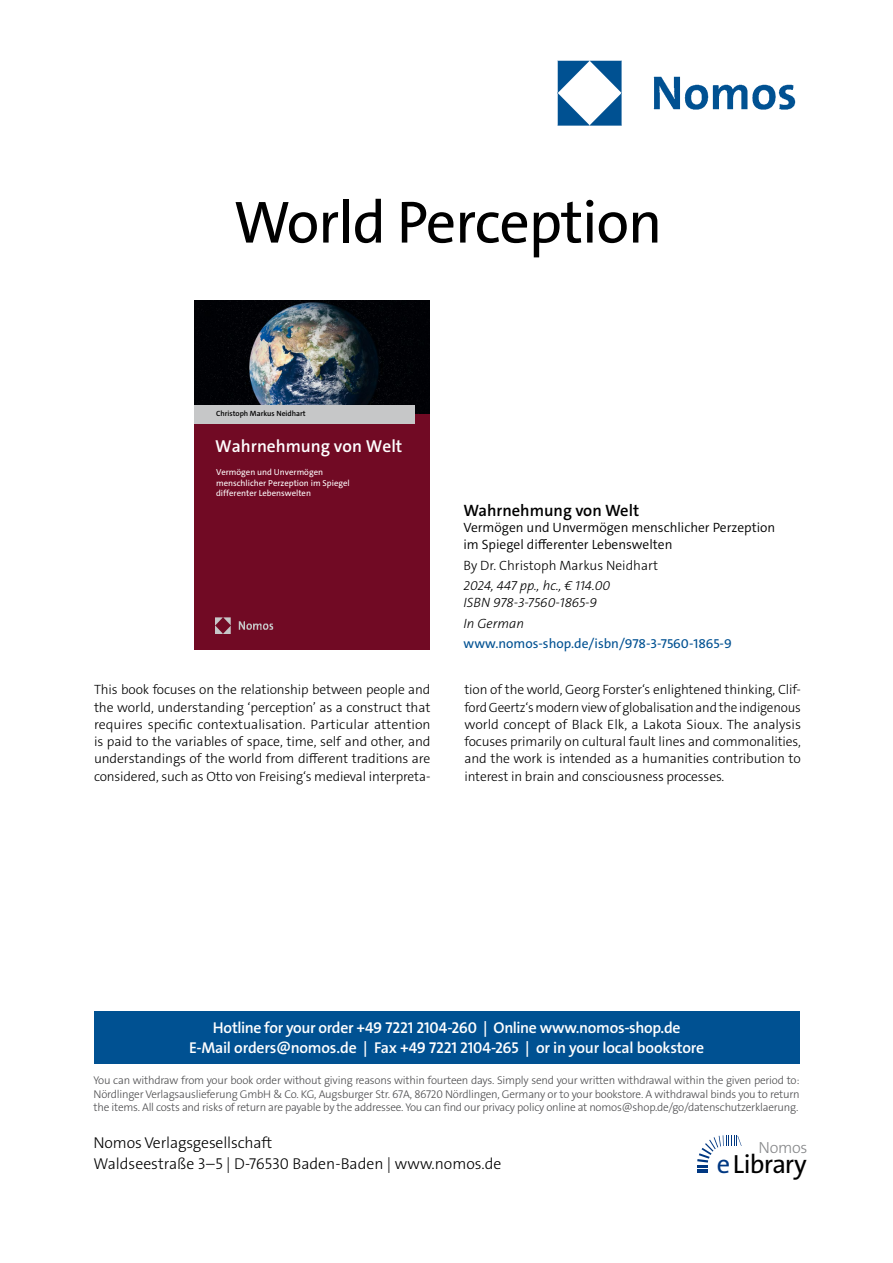
<style>
.page{position:relative;width:893px;height:1263px;background:#fff}
.page>*{position:absolute;margin:0;border:0;box-sizing:border-box;transform-origin:0 0}
.t1{font:60px "The Sans Os F";letter-spacing:-.02em;color:#000}
.t2{font:26.4px "The Sans Os F";letter-spacing:-.03em;color:#000}
.t3{font:600 17.4px "The Sans C5";color:#fff}
.t4{font:600 16.5px "The Sans C5";color:#000}
.t5{font:300 16.2px "The Sans Os F";letter-spacing:-.02em;color:#87888a}
.t6{font:600 15.75px/21px "The Sans Os F";letter-spacing:-.02em;color:#fff;text-align:center}
.t7{font:300 15.75px/21px "The Sans Os F";color:#000}
.t8{font:300 13.5px/17.2px "The Sans C5";letter-spacing:-.01em;color:#000;text-align:justify}
.t9{font:300 13.5px/16.5px "The Sans C5";color:#000}
.t10{font:italic 300 13.5px/16.5px "The Sans C5";color:#000}
.t11{font:13.5px "The Sans C5";color:#005192}
.t12{font:300 11.25px/13.5px "The Sans Os F";letter-spacing:-.02em;color:#4b4b4d;text-align:justify}
.t13{font:8.7px/10.4px "The Sans C5";color:#fff}
.t14{font:600 7.65px "The Sans C5";color:#000}
.s1{color:#003882}
</style>
<div class="page">
<div style="left:94px;top:1011px;width:705px;height:52px;background:#005192"></div>
<svg style="left:697px;top:1135px;width:45px;height:38px"></svg>
<img style="left:558px;top:61px;width:238px;height:65px">
<img style="left:194px;top:300px;width:236px;height:114px">
<div style="left:194px;top:414px;width:236px;height:236px;background:#710a24"></div>
<div style="left:194px;top:405px;width:220px;height:19px;background:#c6c7c8"></div>
<img style="left:216px;top:617px;width:58px;height:16px">
<h1 class="t1" style="left:233px;top:184px;width:430px">World Perception</h1>
<p class="t14" style="left:216px;top:409px;width:91px">Christoph Markus Neidhart</p>
<p class="t3" style="left:215px;top:435px;width:189px">Wahrnehmung von Welt</p>
<p class="t13" style="left:216px;top:467px;width:135px">Vermögen und Unvermögen menschlicher Perzeption im Spiegel differenter Lebenswelten</p>
<p class="t4" style="left:463px;top:500px;width:177px">Wahrnehmung von Welt</p>
<p class="t9" style="left:463px;top:520px;width:313px">Vermögen und Unvermögen menschlicher Perzeption im Spiegel differenter Lebenswelten</p>
<p class="t8" style="left:463px;top:557px;width:196px">By Dr. Christoph Markus Neidhart</p>
<p class="t10" style="left:463px;top:578px;width:148px">2024, 447 pp., hc., € 114.00<br>ISBN 978-3-7560-1865-9</p>
<p class="t10" style="left:463px;top:615px;width:62px">In German</p>
<p class="t11" style="left:463px;top:635px;width:270px">www.nomos-shop.de/isbn/978-3-7560-1865-9</p>
<p class="t8" style="left:94px;top:681px;width:338px">This book focuses on the relationship between people and the world, understanding ‘perception’ as a construct that requires specific contextualisation. Particular attention is paid to the variables of space, time, self and other, and understandings of the world from different traditions are considered, such as Otto von Freising‘s medieval interpreta-</p>
<p class="t8" style="left:464px;top:681px;width:338px">tion of the world, Georg Forster‘s enlightened thinking, Clif&shy;ford Geertz‘s modern view of globalisation and the indigenous world concept of Black Elk, a Lakota Sioux. The analysis focuses primarily on cultural fault lines and commonalities, and the work is intended as a humanities contribution to interest in brain and consciousness processes.</p>
<p class="t6" style="left:189px;top:1017px;width:517px">Hotline for your order +49 7221 2104-260 | Online www.nomos-shop.de<br>E-Mail orders@nomos.de | Fax +49 7221 2104-265 | or in your local bookstore</p>
<p class="t12" style="left:94px;top:1074px;width:708px">You can withdraw from your book order without giving reasons within fourteen days. Simply send your written withdrawal within the given period to:<br>Nördlinger Verlagsauslieferung GmbH &amp; Co. KG, Augsburger Str. 67A, 86720 Nördlingen, Germany or to your bookstore. A withdrawal binds you to return the items. All costs and risks of return are payable by the addressee. You can find our privacy policy online at nomos@shop.de/go/datenschutzerklaerung.</p>
<p class="t7" style="left:94px;top:1133px;width:409px">Nomos Verlagsgesellschaft<br>Waldseestraße 3–5 | D-76530 Baden-Baden | www.nomos.de</p>
<p class="t5" style="left:758px;top:1137px;width:51px">Nomos</p>
<h2 class="t2" style="left:717px;top:1147px;width:91px"><span class="s1">e</span>Library</h2>
</div>
